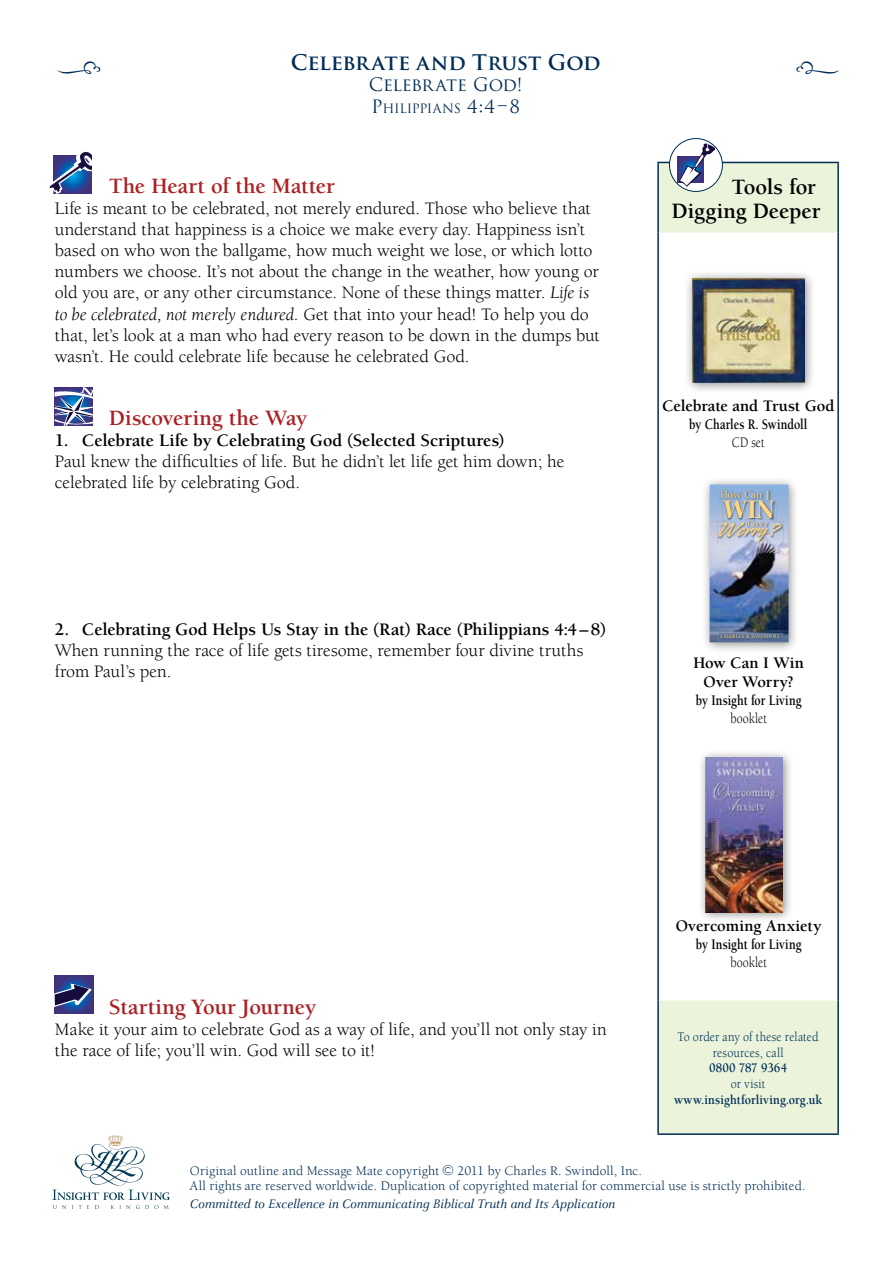
<style>
.page{position:relative;width:893px;height:1263px;background:#fff}
.page>*{position:absolute;margin:0;border:0;box-sizing:border-box;transform-origin:0 0}
.t1{font:36px "Type Embellishments One Plain";color:#002d56}
.t2{font:500 24.6px "Nofret";color:#ffd783;scale:.9 1}
.t3{font:700 22.5px "Berkeley";letter-spacing:-.005em;color:#ab2024}
.t4{font:700 22.5px/24px "Berkeley";letter-spacing:-.005em;color:#000;text-align:right}
.t5{font:22.5px "Rapier Plain";color:#ffd783}
.t6{font:700 21px "Trajan Pro";letter-spacing:-.005em;color:#002d56}
.t7{font:18px/21px "Berkeley";letter-spacing:-.005em;color:#000}
.t8{font:700 18px "Berkeley";letter-spacing:-.005em;color:#000}
.t9{font:18px "Trajan Pro";letter-spacing:-.02em;color:#002d56}
.t10{font:700 16.5px/19.5px "Berkeley";letter-spacing:-.005em;color:#000;text-align:center}
.t11{font:700 15px "Berkeley";color:#000;scale:.8 1}
.t12{font:15px "Berkeley";letter-spacing:.01em;color:#000;scale:.8 1}
.t13{font:13.5px/15px "Berkeley";letter-spacing:.01em;color:#002d56}
.t14{font:italic 13.5px "Celeste";color:#002d56}
.t15{font:13.5px/15.8px "Berkeley";letter-spacing:.01em;color:#002d56;text-align:center;scale:.9 1}
.t16{font:700 13.5px "Berkeley";letter-spacing:.01em;color:#002d56;scale:.9 1}
.t17{font:12.6px "Trajan";letter-spacing:-.03em;color:#002d56}
.t18{font:10.2px "Nofret";letter-spacing:-.02em;color:#ffd783}
.t19{font:4.95px "Nofret";letter-spacing:.005em;color:#ffd783;scale:1.08 1}
.s1{font-size:18px}
.s2{font-style:italic}
.s3{font-size:12.3px}
</style>
<div class="page">
<svg style="left:659px;top:163px;width:178px;height:970px"></svg>
<hr style="left:657px;top:162px;width:182px;height:1px;background:#002d56">
<hr style="left:657px;top:163px;width:2px;height:70px;background:#002d56">
<hr style="left:837px;top:163px;width:2px;height:70px;background:#002d56">
<hr style="left:657px;top:233px;width:2px;height:767px;background:#002d56">
<hr style="left:837px;top:233px;width:2px;height:767px;background:#002d56">
<hr style="left:657px;top:1000px;width:2px;height:133px;background:#002d56">
<hr style="left:837px;top:1000px;width:2px;height:133px;background:#002d56">
<hr style="left:657px;top:1133px;width:182px;height:2px;background:#002d56">
<svg style="left:669px;top:139px;width:53px;height:52px"></svg>
<div style="left:669px;top:138px;width:54px;height:54px;border:1px solid #002d56;border-radius:50%"></div>
<div style="left:678px;top:157px;width:25px;height:25px;background:#40337b"></div>
<svg style="left:679px;top:143px;width:36px;height:44px"></svg>
<div style="left:697px;top:749px;width:97px;height:175px;background:#000;opacity:.44"></div>
<img style="left:705px;top:757px;width:78px;height:155px">
<div style="left:702px;top:476px;width:97px;height:178px;background:#000;opacity:.44"></div>
<img style="left:710px;top:484px;width:17px;height:38px">
<img style="left:727px;top:484px;width:61px;height:10px">
<img style="left:771px;top:494px;width:17px;height:28px">
<img style="left:710px;top:522px;width:8px;height:120px">
<img style="left:780px;top:522px;width:8px;height:120px">
<img style="left:718px;top:543px;width:62px;height:99px">
<img style="left:719px;top:490px;width:52px;height:12px">
<img style="left:722px;top:500px;width:54px;height:20px">
<img style="left:722px;top:500px;width:49px;height:2px">
<svg style="left:727px;top:519px;width:44px;height:2px"></svg>
<img style="left:717px;top:521px;width:66px;height:22px">
<img style="left:747px;top:521px;width:23px;height:8px">
<img style="left:748px;top:521px;width:20px;height:6px">
<img style="left:720px;top:634px;width:62px;height:6px">
<div style="left:684px;top:270px;width:132px;height:124px;background:#000;opacity:.44"></div>
<img style="left:692px;top:278px;width:113px;height:105px">
<svg style="left:52px;top:1135px;width:118px;height:74px"></svg>
<svg style="left:55px;top:387px;width:38px;height:38px"></svg>
<svg style="left:55px;top:976px;width:38px;height:38px"></svg>
<svg style="left:55px;top:984px;width:37px;height:23px"></svg>
<svg style="left:49px;top:151px;width:42px;height:43px"></svg>
<p class="t6" style="left:291px;top:49px;width:311px">Celebrate and Trust God</p>
<p class="t9" style="left:369px;top:73px;width:155px">CELEBRATE GOD!</p>
<p class="t17" style="left:371px;top:101px;width:151px"><span class="s1">P</span>HILIPPIANS <span class="s1">4:4–8</span></p>
<h1 class="t1" style="left:56px;top:54px;width:47px">j</h1>
<h1 class="t1" style="left:795px;top:54px;width:47px">i</h1>
<p class="t3" style="left:109px;top:174px;width:227px">The Heart of the Matter</p>
<p class="t7" style="left:55px;top:199px;width:546px">Life is meant to be celebrated, not merely endured. Those who believe that understand that happiness is a choice we make every day. Happiness isn’t based on who won the ballgame, how much weight we lose, or which lotto numbers we choose. It’s not about the change in the weather, how young or old you are, or any other circumstance. None of these things matter. <span class="s2">Life is to be celebrated, not merely endured.</span> Get that into your head! To help you do that, let’s look at a man who had every reason to be down in the dumps but wasn’t. He could celebrate life because he celebrated God.</p>
<p class="t3" style="left:109px;top:406px;width:200px">Discovering the Way</p>
<p class="t8" style="left:55px;top:431px;width:451px">1. Celebrate Life by Celebrating God (Selected Scriptures)</p>
<p class="t7" style="left:55px;top:451px;width:511px">Paul knew the difficulties of life. But he didn’t let life get him down; he celebrated life by celebrating God.</p>
<p class="t8" style="left:55px;top:620px;width:553px">2. Celebrating God Helps Us Stay in the (Rat) Race (Philippians 4:4–8)</p>
<p class="t7" style="left:55px;top:640px;width:530px">When running the race of life gets tiresome, remember four divine truths from Paul’s pen.</p>
<p class="t4" style="left:671px;top:175px;width:151px">Tools for<br>Digging Deeper</p>
<p class="t10" style="left:662px;top:396px;width:174px">Celebrate and Trust God</p>
<p class="t11" style="left:689px;top:416px;width:149px">by Charles R. Swindoll</p>
<p class="t12" style="left:732px;top:434px;width:42px">CD set</p>
<p class="t18" style="left:720px;top:489px;width:51px">How Can <span class="s3">I</span></p>
<p class="t5" style="left:717px;top:514px;width:64px">Worry?</p>
<h2 class="t2" style="left:723px;top:495px;width:58px">WIN</h2>
<p class="t19" style="left:721px;top:634px;width:57px">CHARLES R. SWINDOLL</p>
<p class="t10" style="left:693px;top:653px;width:112px">How Can I Win<br>Over Worry?</p>
<p class="t11" style="left:696px;top:692px;width:134px">by Insight for Living</p>
<p class="t12" style="left:730px;top:710px;width:47px">booklet</p>
<p class="t3" style="left:109px;top:995px;width:209px">Starting Your Journey</p>
<p class="t7" style="left:55px;top:1019px;width:553px">Make it your aim to celebrate God as a way of life, and you’ll not only stay in the race of life; you’ll win. God will see to it!</p>
<p class="t10" style="left:676px;top:916px;width:147px">Overcoming Anxiety</p>
<p class="t11" style="left:696px;top:936px;width:134px">by Insight for Living</p>
<p class="t12" style="left:730px;top:954px;width:47px">booklet</p>
<p class="t15" style="left:677px;top:1029px;width:158px">To order any of these related resources, call</p>
<p class="t16" style="left:709px;top:1061px;width:88px">0800 787 9364</p>
<p class="t15" style="left:731px;top:1076px;width:40px">or visit</p>
<p class="t16" style="left:674px;top:1092px;width:166px">www.insightforliving.org.uk</p>
<p class="t13" style="left:190px;top:1164px;width:617px;text-indent:268px">2011 by Charles R. Swindoll, Inc.<br>All rights are reserved worldwide. Duplication of copyrighted material for commercial use is strictly prohibited.</p>
<p class="t14" style="left:190px;top:1197px;width:427px">Committed to Excellence in Communicating Biblical Truth and Its Application</p>
<p class="t13" style="left:190px;top:1164px;width:251px">Original outline and Message Mate copyright</p>
</div>
